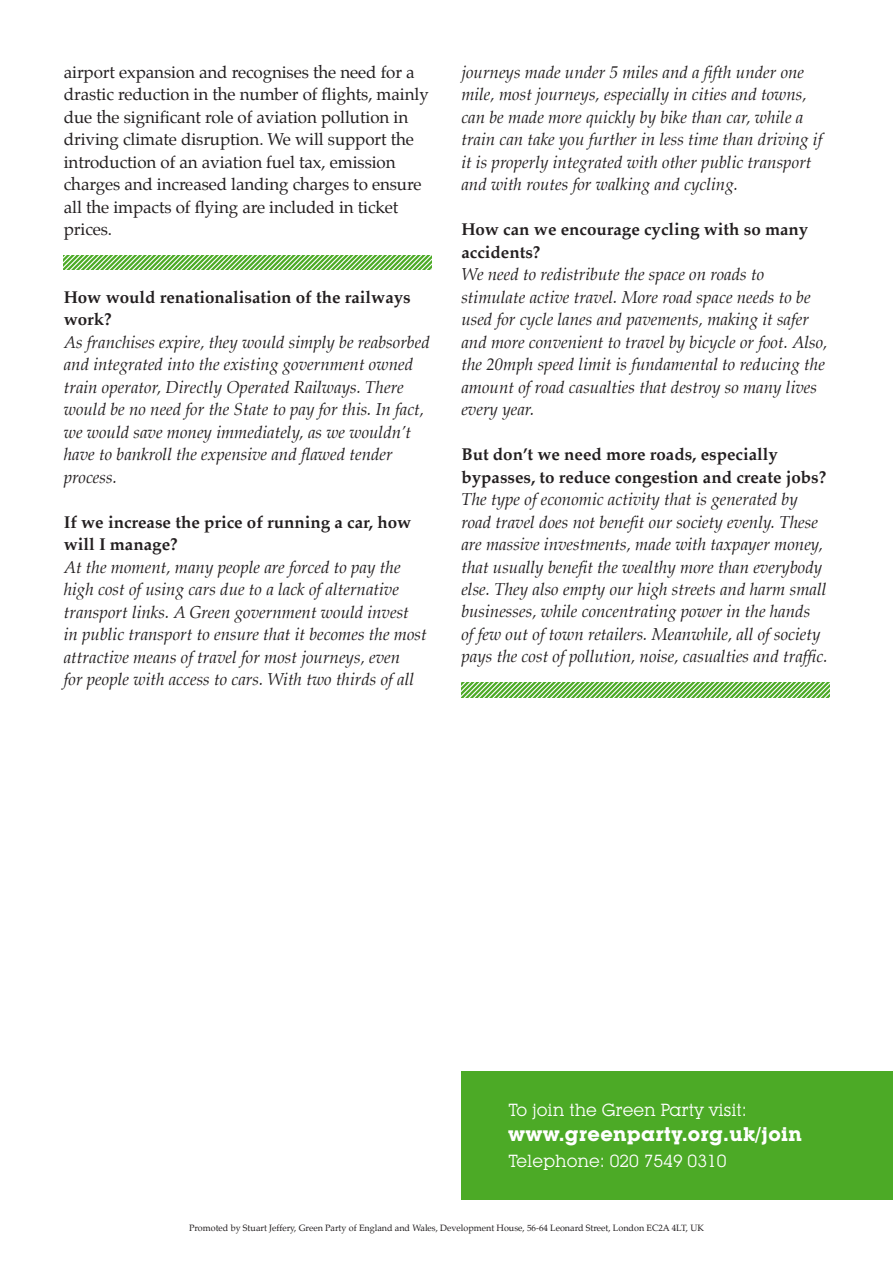
<style>
.page{position:relative;width:893px;height:1263px;background:#fff}
.page>*{position:absolute;margin:0;border:0;box-sizing:border-box;transform-origin:0 0}
.t1{font:700 19.35px "Lubalin Graph IT Cby BT";letter-spacing:.02em;color:#fff}
.t2{font:17.25px "Lubalin Graph IT Cby BT";color:#fff}
.t3{font:italic 16.95px/22.5px "Palatino";color:#231f20}
.t4{font:16.95px/22.5px "Palatino";letter-spacing:-.005em;color:#231f20}
.t5{font:700 16.95px/22.5px "Palatino";color:#231f20}
.t6{font:9px "Palatino";color:#231f20}
</style>
<div class="page">
<svg style="left:64px;top:255px;width:368px;height:15px;background:#88c66e"></svg>
<svg style="left:461px;top:683px;width:368px;height:14px;background:#87c66e"></svg>
<div style="left:461px;top:1071px;width:432px;height:129px;background:#4caa26"></div>
<p class="t4" style="left:64px;top:61px;width:367px">airport expansion and recognises the need for a drastic reduction in the number of flights, mainly due the significant role of aviation pollution in driving climate disruption. We will support the introduction of an aviation fuel tax, emission charges and increased landing charges to ensure all the impacts of flying are included in ticket prices.</p>
<p class="t5" style="left:64px;top:285px;width:348px">How would renationalisation of the railways work?</p>
<p class="t3" style="left:64px;top:331px;width:368px">As franchises expire, they would simply be reabsorbed and integrated into the existing government owned train operator, Directly Operated Railways. There would be no need for the State to pay for this. In fact, we would save money immediately, as we wouldn’t have to bankroll the expensive and flawed tender process.</p>
<p class="t5" style="left:64px;top:510px;width:349px">If we increase the price of running a car, how will I manage?</p>
<p class="t3" style="left:64px;top:556px;width:365px">At the moment, many people are forced to pay the high cost of using cars due to a lack of alternative transport links. A Green government would invest in public transport to ensure that it becomes the most attractive means of travel for most journeys, even<br>for people with access to cars. With two thirds of all</p>
<p class="t3" style="left:461px;top:61px;width:363px">journeys made under 5 miles and a fifth under one mile, most journeys, especially in cities and towns, can be made more quickly by bike than car, while a train can take you further in less time than driving if it is properly integrated with other public transport and with routes for walking and cycling.</p>
<p class="t5" style="left:461px;top:218px;width:348px">How can we encourage cycling with so many accidents?</p>
<p class="t3" style="left:461px;top:263px;width:368px">We need to redistribute the space on roads to stimulate active travel. More road space needs to be used for cycle lanes and pavements, making it safer and more convenient to travel by bicycle or foot. Also, the 20mph speed limit is fundamental to reducing the amount of road casualties that destroy so many lives every year.</p>
<p class="t5" style="left:461px;top:443px;width:366px">But don’t we need more roads, especially bypasses, to reduce congestion and create jobs?</p>
<p class="t3" style="left:461px;top:488px;width:368px">The type of economic activity that is generated by road travel does not benefit our society evenly. These are massive investments, made with taxpayer money, that usually benefit the wealthy more than everybody else. They also empty our high streets and harm small businesses, while concentrating power in the hands<br>of few out of town retailers. Meanwhile, all of society pays the cost of pollution, noise, casualties and traffic.</p>
<p class="t2" style="left:508px;top:1099px;width:240px">To join the Green Party visit:</p>
<p class="t1" style="left:508px;top:1123px;width:295px">www.greenparty.org.uk/join</p>
<p class="t2" style="left:508px;top:1151px;width:220px">Telephone: 020 7549 0310</p>
<p class="t6" style="left:189px;top:1220px;width:516px">Promoted by Stuart Jeffery, Green Party of England and Wales, Development House, 56-64 Leonard Street, London EC2A 4LT, UK</p>
</div>
